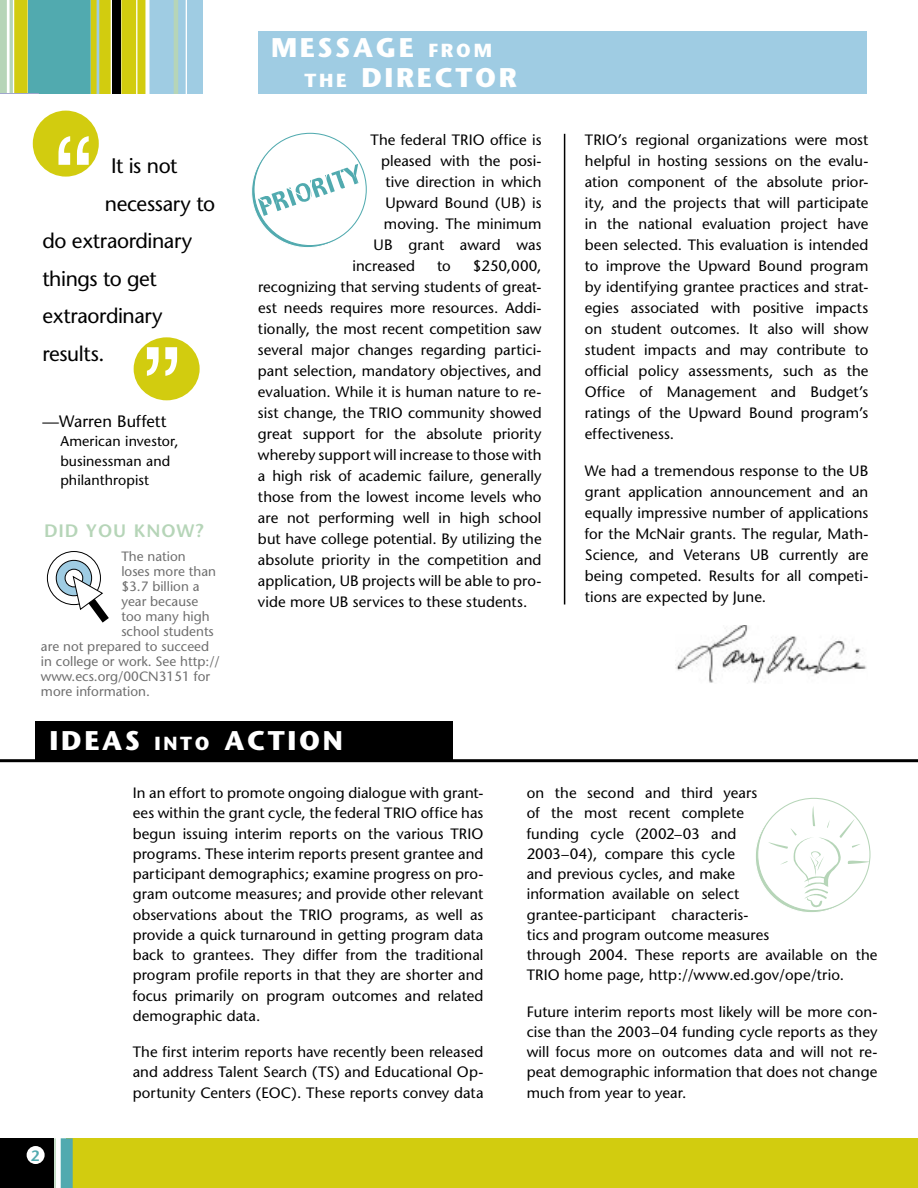
<style>
.page{position:relative;width:918px;height:1188px;background:#fff}
.page>*{position:absolute;margin:0;border:0;box-sizing:border-box;transform-origin:0 0}
.t1{font:112.5px "Helvetica";color:#fff}
.t2{font:700 27px/30px "Stone Sans";letter-spacing:.1em;color:#fff}
.t3{font:21px "Stone Sans";letter-spacing:-.02em;color:#000}
.t4{font:600 18px "Stone Sans";letter-spacing:.05em;color:#b6d5b8}
.t5{font:16.5px "Stone Sans";letter-spacing:.005em;color:#000}
.t6{font:15px/21px "Stone Sans";letter-spacing:.005em;color:#000;text-align:justify}
.t7{font:600 15px "Stone Sans";color:#51aaaf}
.t8{font:14.25px/19.5px "Stone Sans";letter-spacing:.005em;color:#000}
.t9{font:13.5px "Stone Sans";color:#6f6f6f}
.s1{font-size:18.9px}
</style>
<div class="page">
<div style="left:35px;top:722px;width:418px;height:38px;background:#000"></div>
<hr style="left:0;top:759px;width:918px;height:3px;background:#000">
<hr style="left:564px;top:134px;width:1px;height:470px;background:#000">
<div style="left:258px;top:31px;width:609px;height:63px;background:#9fcce3"></div>
<div style="left:14px;top:0;width:132px;height:94px;background:#d2cc0f"></div>
<div style="left:0;top:0;width:14px;height:94px;background:#b6d5b8"></div>
<div style="left:150px;top:0;width:52px;height:94px;background:#9fcce3"></div>
<hr style="left:7px;top:0;width:3px;height:94px;background:#fff">
<hr style="left:13px;top:0;width:1px;height:94px;background:#fff">
<hr style="left:97px;top:0;width:2px;height:94px;background:#9fcce3">
<hr style="left:174px;top:0;width:4px;height:94px;background:#b6d5b8">
<hr style="left:111px;top:0;width:1px;height:94px;background:#fff">
<hr style="left:120px;top:0;width:1px;height:94px;background:#fff">
<div style="left:145px;top:0;width:5px;height:94px;background:#fff"></div>
<hr style="left:136px;top:0;width:1px;height:94px;background:#fff">
<hr style="left:186px;top:0;width:1px;height:94px;background:#fff">
<div style="left:28px;top:0;width:63px;height:94px;background:#51aaaf"></div>
<div style="left:112px;top:0;width:8px;height:94px;background:#000"></div>
<img style="left:675px;top:626px;width:192px;height:57px">
<svg style="left:768px;top:806px;width:102px;height:102px"></svg>
<svg style="left:251px;top:132px;width:116px;height:116px"></svg>
<div style="left:134px;top:337px;width:66px;height:63px;background:#d2cc0f;border-radius:50%"></div>
<div style="left:33px;top:111px;width:66px;height:66px;background:#d2cc0f;border-radius:50%"></div>
<div style="left:67px;top:1138px;width:851px;height:50px;background:#d2cc0f"></div>
<svg style="left:47px;top:552px;width:53px;height:53px"></svg>
<div style="left:47px;top:551px;width:54px;height:54px;border:1px solid #000;border-radius:50%"></div>
<svg style="left:56px;top:560px;width:36px;height:36px"></svg>
<div style="left:56px;top:560px;width:36px;height:36px;border:1px solid #000;border-radius:50%"></div>
<div style="left:65px;top:569px;width:18px;height:18px;background:#fff;border-radius:50%"></div>
<div style="left:65px;top:569px;width:18px;height:18px;border:1px solid #000;border-radius:50%"></div>
<svg style="left:72px;top:576px;width:37px;height:47px"></svg>
<div style="left:0;top:1138px;width:54px;height:50px;background:#000"></div>
<hr style="left:54px;top:1138px;width:2px;height:50px;background:#b6d5b8">
<div style="left:61px;top:1138px;width:12px;height:50px;background:#51aaaf"></div>
<div style="left:27px;top:1146px;width:18px;height:18px;background:#fff;border-radius:50%"></div>
<h1 class="t1" style="left:54px;top:102px;width:39px">“</h1>
<h3 class="t3" style="left:111px;top:153px;width:68px">It is not</h3>
<h3 class="t3" style="left:105px;top:191px;width:112px">necessary to</h3>
<h3 class="t3" style="left:42px;top:228px;width:151px">do extraordinary</h3>
<h3 class="t3" style="left:42px;top:266px;width:116px">things to get</h3>
<h3 class="t3" style="left:42px;top:303px;width:122px">extraordinary</h3>
<h3 class="t3" style="left:42px;top:341px;width:64px">results.</h3>
<h1 class="t1" style="left:143px;top:313px;width:39px">”</h1>
<p class="t5" style="left:42px;top:411px;width:126px">—Warren Buffett</p>
<p class="t8" style="left:60px;top:432px;width:120px">American investor, businessman and philanthropist</p>
<p class="t4" style="left:44px;top:520px;width:161px">DID YOU KNOW?</p>
<p class="t9" style="left:121px;top:548px;width:66px">The nation</p>
<p class="t9" style="left:121px;top:563px;width:96px">loses more than</p>
<p class="t9" style="left:121px;top:578px;width:80px">$3.7 billion a</p>
<p class="t9" style="left:121px;top:593px;width:78px">year because</p>
<p class="t9" style="left:121px;top:608px;width:90px">too many high</p>
<p class="t9" style="left:121px;top:623px;width:94px">school students</p>
<p class="t9" style="left:41px;top:638px;width:170px">are not prepared to succeed</p>
<p class="t9" style="left:41px;top:653px;width:180px">in college or work. See http://</p>
<p class="t9" style="left:41px;top:668px;width:171px">www.ecs.org/00CN3151 for</p>
<p class="t9" style="left:41px;top:683px;width:110px">more information.</p>
<h2 class="t2" style="left:304px;top:32px;width:214px;text-indent:-33px">MESSAGE <span class="s1">FROM<br>THE</span> DIRECTOR</h2>
<p class="t6" style="left:370px;top:129px;width:173px">The federal TRIO office is</p>
<p class="t6" style="left:381px;top:150px;width:162px">pleased with the posi-</p>
<p class="t6" style="left:385px;top:171px;width:158px">tive direction in which</p>
<p class="t6" style="left:385px;top:192px;width:158px">Upward Bound (UB) is</p>
<p class="t6" style="left:384px;top:213px;width:159px">moving. The minimum</p>
<p class="t6" style="left:373px;top:234px;width:170px">UB grant award was</p>
<p class="t6" style="left:352px;top:255px;width:64px">increased</p>
<p class="t6" style="left:437px;top:255px;width:15px">to</p>
<p class="t6" style="left:258px;top:255px;width:285px;text-indent:215px">$250,000, recognizing that serving students of great&shy;est needs requires more resources. Addi&shy;tionally, the most recent competition saw several major changes regarding partici&shy;pant selection, mandatory objectives, and evaluation. While it is human nature to re&shy;sist change, the TRIO community showed great support for the absolute priority whereby support will increase to those with a high risk of academic failure, generally those from the lowest income levels who are not performing well in high school but have college potential. By utilizing the absolute priority in the competition and application, UB projects will be able to pro&shy;vide more UB services to these students.</p>
<h2 class="t2" style="left:50px;top:726px;width:295px">IDEAS <span class="s1">INTO</span> ACTION</h2>
<p class="t6" style="left:585px;top:129px;width:285px">TRIO’s regional organizations were most helpful in hosting sessions on the evalu&shy;ation component of the absolute prior&shy;ity, and the projects that will participate in the national evaluation project have been selected. This evaluation is intended to improve the Upward Bound program by identifying grantee practices and strat&shy;egies associated with positive impacts on student outcomes. It also will show student impacts and may contribute to official policy assessments, such as the Office of Management and Budget’s ratings of the Upward Bound program’s effectiveness.</p>
<p class="t6" style="left:585px;top:460px;width:285px">We had a tremendous response to the UB grant application announcement and an equally impressive number of applications for the McNair grants. The regular, Math-Science, and Veterans UB currently are being competed. Results for all competi&shy;tions are expected by June.</p>
<p class="t7" style="left:31px;top:1147px;width:10px">2</p>
<p class="t6" style="left:133px;top:783px;width:352px;line-height:20.2px">In an effort to promote ongoing dialogue with grant&shy;ees within the grant cycle, the federal TRIO office has begun issuing interim reports on the various TRIO programs. These interim reports present grantee and participant demographics; examine progress on pro&shy;gram outcome measures; and provide other relevant observations about the TRIO programs, as well as provide a quick turnaround in getting program data back to grantees. They differ from the traditional program profile reports in that they are shorter and focus primarily on program outcomes and related demographic data.</p>
<p class="t6" style="left:133px;top:1042px;width:352px;line-height:20.2px">The first interim reports have recently been released and address Talent Search (TS) and Educational Op&shy;portunity Centers (EOC). These reports convey data</p>
<p class="t6" style="left:527px;top:783px;width:352px;line-height:20.2px;text-align:left">on the second and third years<br>of the most recent complete<br>funding cycle (2002–03 and<br>2003–04), compare this cycle<br>and previous cycles, and make<br>information available on select<br>grantee-participant characteris-<br>tics and program outcome measures<br>through 2004. These reports are available on the TRIO home page, http://www.ed.gov/ope/trio.</p>
<p class="t6" style="left:527px;top:1001px;width:352px;line-height:20.2px">Future interim reports most likely will be more con&shy;cise than the 2003–04 funding cycle reports as they will focus more on outcomes data and will not re&shy;peat demographic information that does not change much from year to year.</p>
</div>
